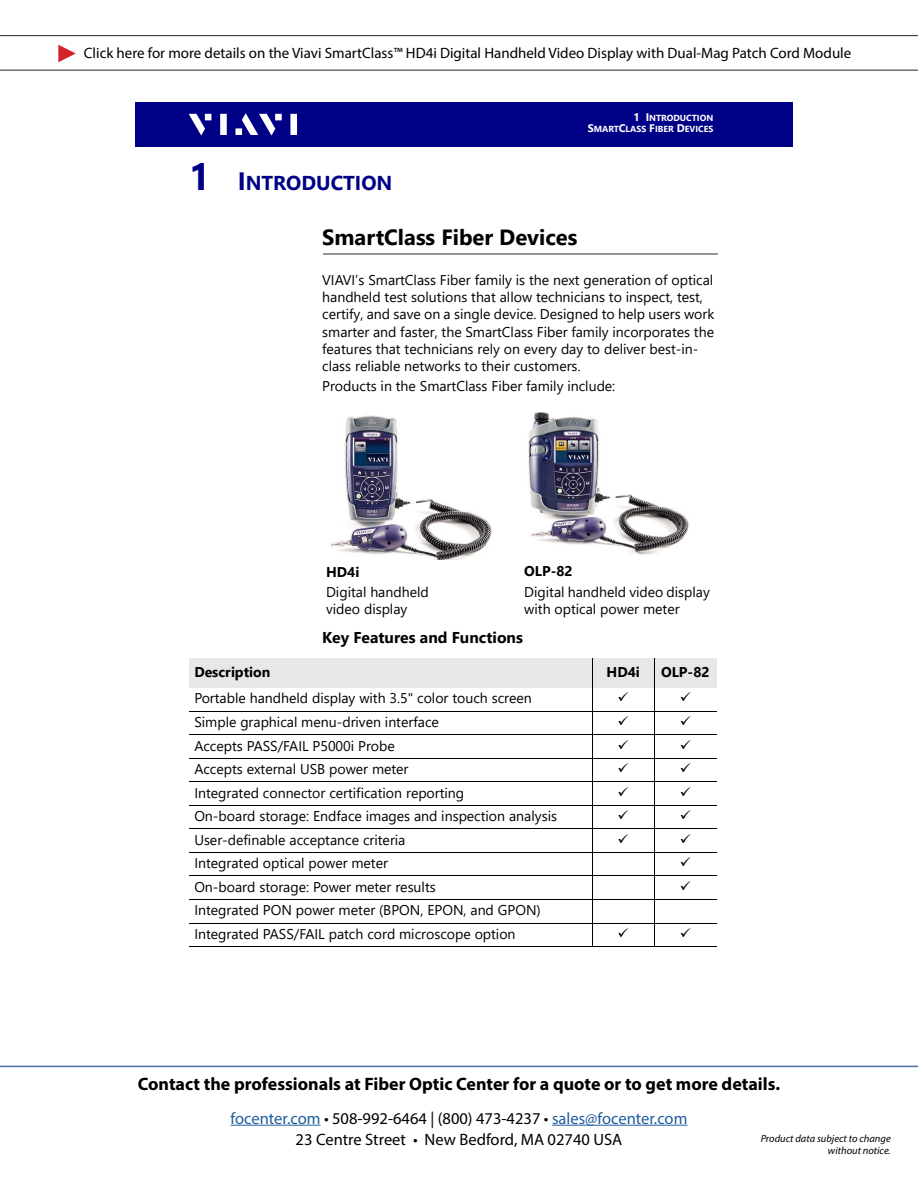
<style>
.page{position:relative;width:918px;height:1188px;background:#fff}
.page>*{position:absolute;margin:0;border:0;box-sizing:border-box;transform-origin:0 0}
.t1{font:700 21.9px "Segoe UI";color:#000}
.t2{font:700 20.1px "Segoe UI";color:#000087}
.t3{font:700 18px "Myriad Pro";color:#000}
.t4{font:16.5px "Myriad Pro";color:#215e9e}
.t5{font:16.5px "Myriad Pro";color:#000}
.t6{font:700 15.75px "Segoe UI";color:#000}
.t7{font:15px "Myriad Pro";color:#000}
.t8{font:14.1px/17.2px "Segoe UI";color:#000}
.t9{font:700 14.1px "Segoe UI";color:#000}
.t10{font:italic 10.5px/12.6px "Myriad Pro";color:#000;text-align:right}
.t11{font:700 8.85px "Segoe UI";color:#fff}
.s1{font-size:10.95px}
.s2{font-size:37.65px}
.s3{font-size:25.05px}
.s4{color:#000}
</style>
<div class="page">
<hr style="left:231px;top:1125px;width:90px;height:1px;background:#215e9e">
<hr style="left:552px;top:1125px;width:135px;height:1px;background:#215e9e">
<hr style="left:0;top:1066px;width:918px;height:1px;background:#4f70a8">
<hr style="left:0;top:70px;width:918px;height:1px;background:#262626">
<svg style="left:58px;top:45px;width:18px;height:17px"></svg>
<hr style="left:0;top:35px;width:918px;height:1px;background:#262626">
<div style="left:136px;top:102px;width:657px;height:45px;background:#000087"></div>
<svg style="left:189px;top:114px;width:22px;height:21px"></svg>
<div style="left:220px;top:114px;width:7px;height:21px;background:#fff"></div>
<div style="left:275px;top:114px;width:7px;height:6px;background:#fff"></div>
<div style="left:290px;top:114px;width:7px;height:21px;background:#fff"></div>
<svg style="left:242px;top:114px;width:33px;height:21px"></svg>
<div style="left:235px;top:128px;width:7px;height:7px;background:#fff"></div>
<hr style="left:323px;top:253px;width:395px;height:2px;background:#939598">
<img style="left:330px;top:415px;width:162px;height:144px">
<img style="left:528px;top:412px;width:161px;height:143px">
<div style="left:189px;top:658px;width:403px;height:30px;background:#e6e7e8"></div>
<div style="left:592px;top:658px;width:62px;height:30px;background:#e6e7e8"></div>
<div style="left:654px;top:658px;width:62px;height:30px;background:#e6e7e8"></div>
<hr style="left:592px;top:658px;width:1px;height:289px;background:#000">
<hr style="left:654px;top:658px;width:1px;height:289px;background:#000">
<hr style="left:189px;top:711px;width:527px;height:1px;background:#000">
<hr style="left:189px;top:735px;width:527px;height:1px;background:#000">
<hr style="left:189px;top:758px;width:527px;height:1px;background:#000">
<hr style="left:189px;top:782px;width:527px;height:1px;background:#000">
<hr style="left:189px;top:805px;width:527px;height:1px;background:#000">
<hr style="left:189px;top:829px;width:527px;height:1px;background:#000">
<hr style="left:189px;top:852px;width:527px;height:1px;background:#000">
<hr style="left:189px;top:876px;width:527px;height:1px;background:#000">
<hr style="left:189px;top:899px;width:527px;height:1px;background:#000">
<hr style="left:189px;top:923px;width:527px;height:1px;background:#000">
<hr style="left:189px;top:946px;width:527px;height:1px;background:#000">
<p class="t7" style="left:84px;top:44px;width:769px">Click here for more details on the Viavi SmartClass™ HD4i Digital Handheld Video Display with Dual-Mag Patch Cord Module</p>
<p class="t11" style="left:633px;top:109px;width:81px"><span class="s1">1 I</span>NTRODUCTION</p>
<p class="t11" style="left:588px;top:120px;width:127px"><span class="s1">S</span>MART<span class="s1">C</span>LASS <span class="s1">F</span>IBER <span class="s1">D</span>EVICES</p>
<h2 class="t2" style="left:189px;top:164px;width:205px"><span class="s2">1</span> <span class="s3">I</span>NTRODUCTION</h2>
<h1 class="t1" style="left:322px;top:216px;width:257px">SmartClass Fiber Devices</h1>
<p class="t8" style="left:322px;top:270px;width:394px">VIAVI’s SmartClass Fiber family is the next generation of optical handheld test solutions that allow technicians to inspect, test, certify, and save on a single device. Designed to help users work smarter and faster, the SmartClass Fiber family incorporates the features that technicians rely on every day to deliver best-in&shy;class reliable networks to their customers.</p>
<p class="t8" style="left:322px;top:377px;width:295px">Products in the SmartClass Fiber family include:</p>
<p class="t9" style="left:326px;top:558px;width:35px">HD4i</p>
<p class="t8" style="left:326px;top:582px;width:104px">Digital handheld video display</p>
<p class="t9" style="left:524px;top:558px;width:50px">OLP-82</p>
<p class="t8" style="left:524px;top:582px;width:187px">Digital handheld video display with optical power meter</p>
<p class="t6" style="left:322px;top:623px;width:202px">Key Features and Functions</p>
<p class="t9" style="left:194px;top:659px;width:77px">Description</p>
<p class="t9" style="left:607px;top:659px;width:35px">HD4i</p>
<p class="t9" style="left:661px;top:659px;width:50px">OLP-82</p>
<p class="t8" style="left:194px;top:689px;width:339px">Portable handheld display with 3.5" color touch screen</p>
<p class="t8" style="left:194px;top:712px;width:246px">Simple graphical menu-driven interface</p>
<p class="t8" style="left:194px;top:736px;width:202px">Accepts PASS/FAIL P5000i Probe</p>
<p class="t8" style="left:194px;top:759px;width:216px">Accepts external USB power meter</p>
<p class="t8" style="left:194px;top:783px;width:271px">Integrated connector certification reporting</p>
<p class="t8" style="left:194px;top:806px;width:364px">On-board storage: Endface images and inspection analysis</p>
<p class="t8" style="left:194px;top:830px;width:213px">User-definable acceptance criteria</p>
<p class="t8" style="left:194px;top:853px;width:195px">Integrated optical power meter</p>
<p class="t8" style="left:194px;top:877px;width:243px">On-board storage: Power meter results</p>
<p class="t8" style="left:194px;top:897px;width:348px;line-height:23.5px">Integrated PON power meter (BPON, EPON, and GPON)<br>Integrated PASS/FAIL patch cord microscope option</p>
<p class="t3" style="left:138px;top:1072px;width:644px">Contact the professionals at Fiber Optic Center for a quote or to get more details.</p>
<p class="t4" style="left:231px;top:1108px;width:458px">focenter.com <span class="s4">• 508-992-6464 | (800) 473-4237 •</span> sales@focenter.com</p>
<p class="t5" style="left:296px;top:1129px;width:328px">23 Centre Street • New Bedford, MA 02740 USA</p>
<p class="t10" style="left:761px;top:1132px;width:132px">Product data subject to change without notice.</p>
</div>
